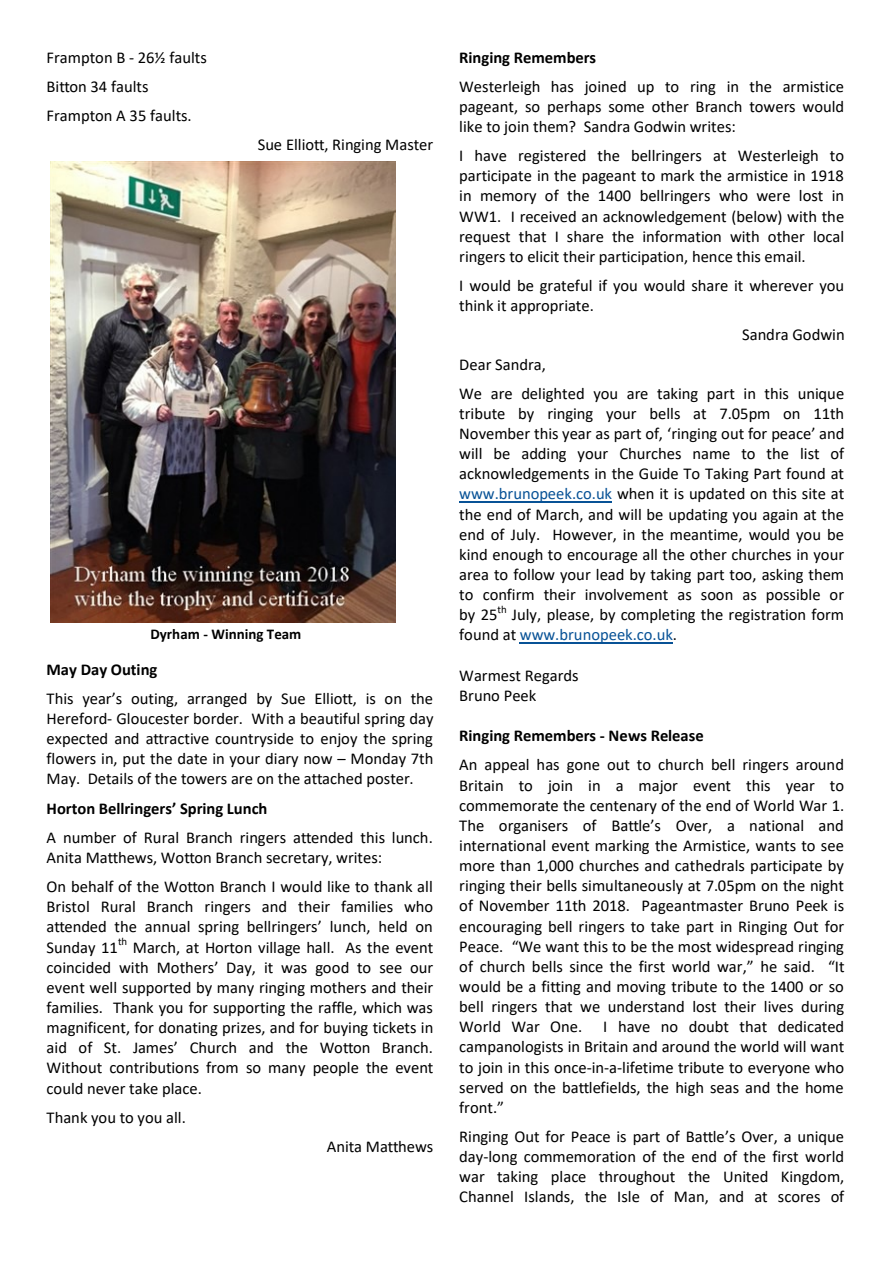
<style>
.page{position:relative;width:893px;height:1263px;background:#fff}
.page>*{position:absolute;margin:0;border:0;box-sizing:border-box;transform-origin:0 0}
.t1{font:16.65px "Calibri";color:#000}
.t2{font:16.5px/20.1px "Calibri";color:#000}
.t3{font:700 16.5px "Calibri";color:#000}
.t4{font:700 15px "Calibri";color:#000}
.t5{font:10.8px "Calibri";color:#000}
.s1{color:#085296}
</style>
<div class="page">
<hr style="left:459px;top:501px;width:153px;height:1px;background:#085296">
<hr style="left:520px;top:642px;width:153px;height:1px;background:#085296">
<img style="left:50px;top:162px;width:346px;height:460px">
<p class="t2" style="left:47px;top:44px;width:162px;line-height:29.2px">Frampton B - 26½ faults<br>Bitton 34 faults<br>Frampton A 35 faults.</p>
<p class="t2" style="left:258px;top:136px;width:177px">Sue Elliott, Ringing Master</p>
<p class="t4" style="left:150px;top:627px;width:152px">Dyrham - Winning Team</p>
<p class="t3" style="left:47px;top:662px;width:112px">May Day Outing</p>
<p class="t2" style="left:47px;top:690px;width:388px;text-align:justify">This year’s outing, arranged by Sue Elliott, is on the Hereford- Gloucester border. With a beautiful spring day expected and attractive countryside to enjoy the spring flowers in, put the date in your diary now – Monday 7th May. Details of the towers are on the attached poster.</p>
<p class="t3" style="left:47px;top:801px;width:222px">Horton Bellringers’ Spring Lunch</p>
<p class="t2" style="left:47px;top:829px;width:388px">A number of Rural Branch ringers attended this lunch.<br>Anita Matthews, Wotton Branch secretary, writes:</p>
<p class="t2" style="left:47px;top:878px;width:388px;text-align:justify">On behalf of the Wotton Branch I would like to thank all Bristol Rural Branch ringers and their families who attended the annual spring bellringers’ lunch, held on Sunday 11</p>
<p class="t5" style="left:118px;top:937px;width:11px">th</p>
<p class="t2" style="left:47px;top:938px;width:388px;text-align:justify;text-indent:86px">March, at Horton village hall. As the event coincided with Mothers’ Day, it was good to see our event well supported by many ringing mothers and their families. Thank you for supporting the raffle, which was magnificent, for donating prizes, and for buying tickets in aid of St. James’ Church and the Wotton Branch.</p>
<p class="t1" style="left:47px;top:1061px;width:388px">Without contributions from so many people the event</p>
<p class="t2" style="left:47px;top:1075px;width:157px;line-height:29.1px">could never take place.<br>Thank you to you all.</p>
<p class="t2" style="left:327px;top:1138px;width:108px">Anita Matthews</p>
<p class="t3" style="left:459px;top:50px;width:138px">Ringing Remembers</p>
<p class="t2" style="left:459px;top:78px;width:386px;text-align:justify">Westerleigh has joined up to ring in the armistice pageant, so perhaps some other Branch towers would like to join them? Sandra Godwin writes:</p>
<p class="t2" style="left:459px;top:147px;width:386px;text-align:justify">I have registered the bellringers at Westerleigh to participate in the pageant to mark the armistice in 1918 in memory of the 1400 bellringers who were lost in WW1. I received an acknowledgement (below) with the request that I share the information with other local ringers to elicit their participation, hence this email.</p>
<p class="t2" style="left:459px;top:277px;width:386px">I would be grateful if you would share it wherever you think it appropriate.</p>
<p class="t1" style="left:742px;top:328px;width:104px">Sandra Godwin</p>
<p class="t2" style="left:459px;top:351px;width:386px;line-height:29px">Dear Sandra,<br>We are delighted you are taking part in this unique</p>
<p class="t2" style="left:459px;top:405px;width:387px;text-align:justify">tribute by ringing your bells at 7.05pm on 11th November this year as part of, ‘ringing out for peace’ and will be adding your Churches name to the list of acknowledgements in the Guide To Taking Part found at <span class="s1">www.brunopeek.co.uk</span> when it is updated on this site at the end of March, and will be updating you again at the end of July. However, in the meantime, would you be kind enough to encourage all the other churches in your</p>
<p class="t1" style="left:459px;top:568px;width:386px">area to follow your lead by taking part too, asking them</p>
<p class="t2" style="left:459px;top:586px;width:386px">to confirm their involvement as soon as possible or by 25</p>
<p class="t5" style="left:498px;top:604px;width:11px">th</p>
<p class="t2" style="left:459px;top:606px;width:386px;text-indent:53px">July, please, by completing the registration form found at <span class="s1">www.brunopeek.co.uk</span>.</p>
<p class="t2" style="left:459px;top:666px;width:121px">Warmest Regards<br>Bruno Peek</p>
<p class="t3" style="left:459px;top:729px;width:246px">Ringing Remembers - News Release</p>
<p class="t2" style="left:459px;top:756px;width:386px;text-align:justify">An appeal has gone out to church bell ringers around Britain to join in a major event this year to commemorate the centenary of the end of World War 1.</p>
<p class="t1" style="left:459px;top:818px;width:386px">The organisers of Battle’s Over, a national and</p>
<p class="t2" style="left:459px;top:837px;width:387px;text-align:justify">international event marking the Armistice, wants to see more than 1,000 churches and cathedrals participate by ringing their bells simultaneously at 7.05pm on the night of November 11th 2018. Pageantmaster Bruno Peek is encouraging bell ringers to take part in Ringing Out for Peace. “We want this to be the most widespread ringing of church bells since the first world war,” he said. “It would be a fitting and moving tribute to the 1400 or so bell ringers that we understand lost their lives during World War One.</p>
<p class="t2" style="left:459px;top:1018px;width:387px;text-align:right">I have no doubt that dedicated<br>campanologists in Britain and around the world will want</p>
<p class="t1" style="left:459px;top:1060px;width:386px">to join in this once-in-a-lifetime tribute to everyone who</p>
<p class="t2" style="left:459px;top:1078px;width:386px">served on the battlefields, the high seas and the home front.”</p>
<p class="t2" style="left:459px;top:1128px;width:387px;text-align:justify">Ringing Out for Peace is part of Battle’s Over, a unique day-long commemoration of the end of the first world war taking place throughout the United Kingdom, Channel Islands, the Isle of Man, and at scores of</p>
</div>
